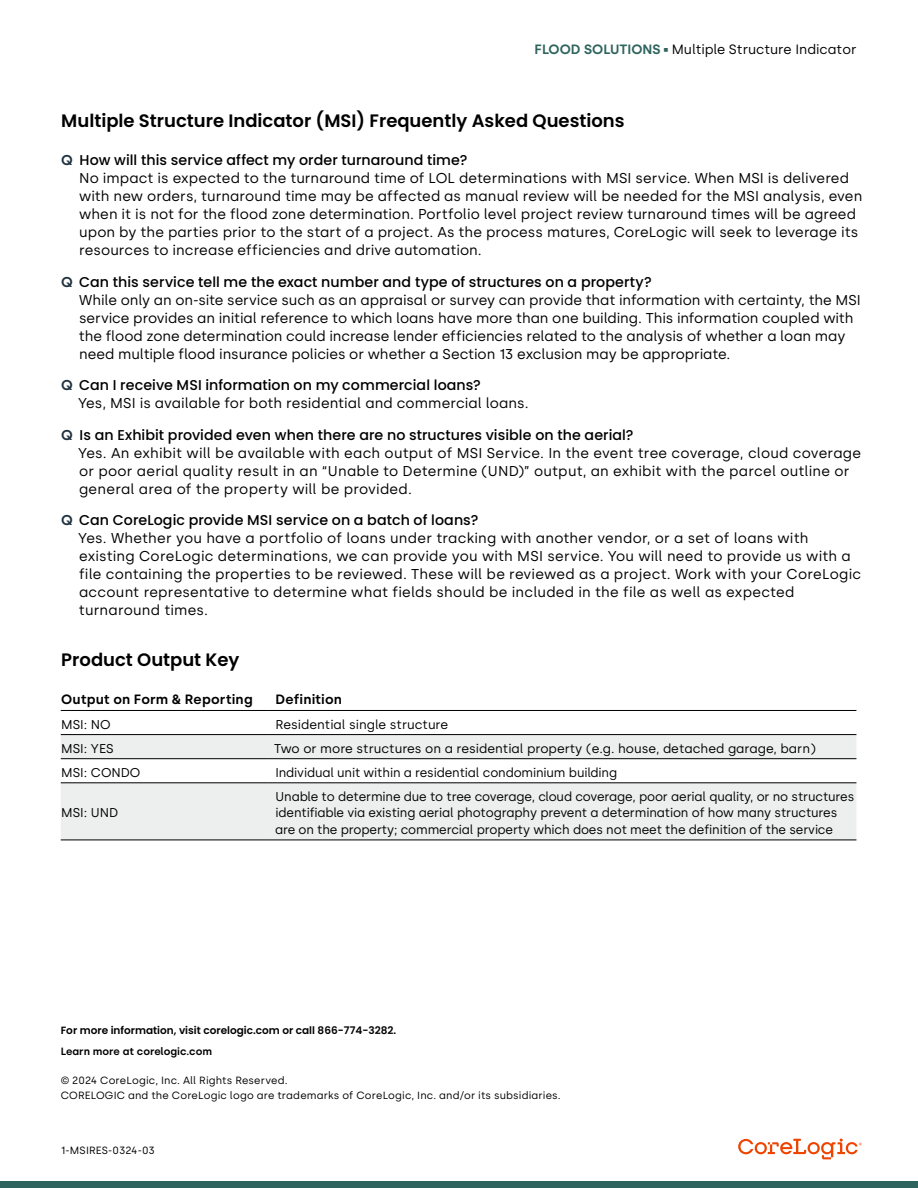
<style>
.page{position:relative;width:918px;height:1188px;background:#fff}
.page>*{position:absolute;margin:0;border:0;box-sizing:border-box;transform-origin:0 0}
.t1{font:600 18px "Poppins";color:#000}
.t2{font:14.25px/18px "Silka";letter-spacing:.005em;color:#000}
.t3{font:500 14.25px "Poppins";letter-spacing:.005em;color:#000}
.t4{font:13.5px "Silka";color:#000}
.t5{font:600 13.5px "Silka";letter-spacing:.015em;color:#000}
.t6{font:12.75px/16.5px "Silka";letter-spacing:-.01em;color:#000}
.t7{font:10.5px/15px "Silka";letter-spacing:.015em;color:#000}
.t8{font:600 10.5px "Poppins";color:#000}
.t9{font:600 10.5px "Silka";color:#000}
.s1{font-weight:600;color:#2e645d}
.s2{font-family:"Silka";font-weight:600;color:#1f323e}
</style>
<div class="page">
<div style="left:0;top:1181px;width:918px;height:7px;background:#2e645d"></div>
<svg style="left:738px;top:1139px;width:124px;height:20px"></svg>
<svg style="left:61px;top:735px;width:795px;height:105px;fill:#edefef"></svg>
<hr style="left:61px;top:710px;width:208px;height:1px;background:#000">
<hr style="left:269px;top:710px;width:587px;height:1px;background:#000">
<hr style="left:61px;top:734px;width:208px;height:1px;background:#000">
<hr style="left:269px;top:734px;width:587px;height:1px;background:#000">
<hr style="left:61px;top:758px;width:208px;height:1px;background:#000">
<hr style="left:269px;top:758px;width:587px;height:1px;background:#000">
<hr style="left:61px;top:782px;width:208px;height:1px;background:#000">
<hr style="left:269px;top:782px;width:587px;height:1px;background:#000">
<hr style="left:61px;top:840px;width:208px;height:1px;background:#000">
<hr style="left:269px;top:840px;width:587px;height:1px;background:#000">
<p class="t4" style="left:535px;top:41px;width:323px"><span class="s1">FLOOD SOLUTIONS</span> Multiple Structure Indicator</p>
<p class="t1" style="left:61px;top:110px;width:565px">Multiple Structure Indicator (MSI) Frequently Asked Questions</p>
<p class="t3" style="left:61px;top:152px;width:408px"><span class="s2">Q</span> How will this service affect my order turnaround time?</p>
<p class="t2" style="left:79px;top:169px;width:785px">No impact is expected to the turnaround time of LOL determinations with MSI service. When MSI is delivered with new orders, turnaround time may be affected as manual review will be needed for the MSI analysis, even when it is not for the flood zone determination. Portfolio level project review turnaround times will be agreed upon by the parties prior to the start of a project. As the process matures, CoreLogic will seek to leverage its resources to increase efficiencies and drive automation.</p>
<p class="t3" style="left:61px;top:273px;width:592px"><span class="s2">Q</span> Can this service tell me the exact number and type of structures on a property?</p>
<p class="t2" style="left:79px;top:291px;width:784px">While only an on-site service such as an appraisal or survey can provide that information with certainty, the MSI service provides an initial reference to which loans have more than one building. This information coupled with the flood zone determination could increase lender efficiencies related to the analysis of whether a loan may need multiple flood insurance policies or whether a Section 13 exclusion may be appropriate.</p>
<p class="t3" style="left:61px;top:377px;width:421px"><span class="s2">Q</span> Can I receive MSI information on my commercial loans?</p>
<p class="t2" style="left:78px;top:394px;width:452px">Yes, MSI is available for both residential and commercial loans.</p>
<p class="t3" style="left:61px;top:426px;width:574px"><span class="s2">Q</span> Is an Exhibit provided even when there are no structures visible on the aerial?</p>
<p class="t2" style="left:78px;top:444px;width:785px">Yes. An exhibit will be available with each output of MSI Service. In the event tree coverage, cloud coverage or poor aerial quality result in an “Unable to Determine (UND)” output, an exhibit with the parcel outline or general area of the property will be provided.</p>
<p class="t3" style="left:61px;top:512px;width:419px"><span class="s2">Q</span> Can CoreLogic provide MSI service on a batch of loans?</p>
<p class="t2" style="left:78px;top:529px;width:785px">Yes. Whether you have a portfolio of loans under tracking with another vendor, or a set of loans with existing CoreLogic determinations, we can provide you with MSI service. You will need to provide us with a file containing the properties to be reviewed. These will be reviewed as a project. Work with your CoreLogic account representative to determine what fields should be included in the file as well as expected turnaround times.</p>
<p class="t1" style="left:61px;top:649px;width:180px">Product Output Key</p>
<p class="t5" style="left:61px;top:692px;width:193px">Output on Form &amp; Reporting</p>
<p class="t5" style="left:276px;top:692px;width:68px">Definition</p>
<p class="t6" style="left:61px;top:716px;width:51px">MSI: NO</p>
<p class="t6" style="left:275px;top:716px;width:174px">Residential single structure</p>
<p class="t6" style="left:61px;top:740px;width:54px">MSI: YES</p>
<p class="t6" style="left:274px;top:740px;width:543px">Two or more structures on a residential property (e.g. house, detached garage, barn)</p>
<p class="t6" style="left:61px;top:764px;width:81px">MSI: CONDO</p>
<p class="t6" style="left:275px;top:764px;width:343px">Individual unit within a residential condominium building</p>
<p class="t6" style="left:61px;top:805px;width:59px">MSI: UND</p>
<p class="t6" style="left:275px;top:788px;width:581px">Unable to determine due to tree coverage, cloud coverage, poor aerial quality, or no structures identifiable via existing aerial photography prevent a determination of how many structures are on the property; commercial property which does not meet the definition of the service</p>
<p class="t8" style="left:61px;top:1024px;width:337px">For more information, visit corelogic.com or call 866-774-3282.</p>
<p class="t9" style="left:61px;top:1045px;width:153px">Learn more at corelogic.com</p>
<p class="t7" style="left:61px;top:1073px;width:502px">© 2024 CoreLogic, Inc. All Rights Reserved.<br>CORELOGIC and the CoreLogic logo are trademarks of CoreLogic, Inc. and/or its subsidiaries.</p>
<p class="t7" style="left:61px;top:1143px;width:96px">1-MSIRES-0324-03</p>
</div>
